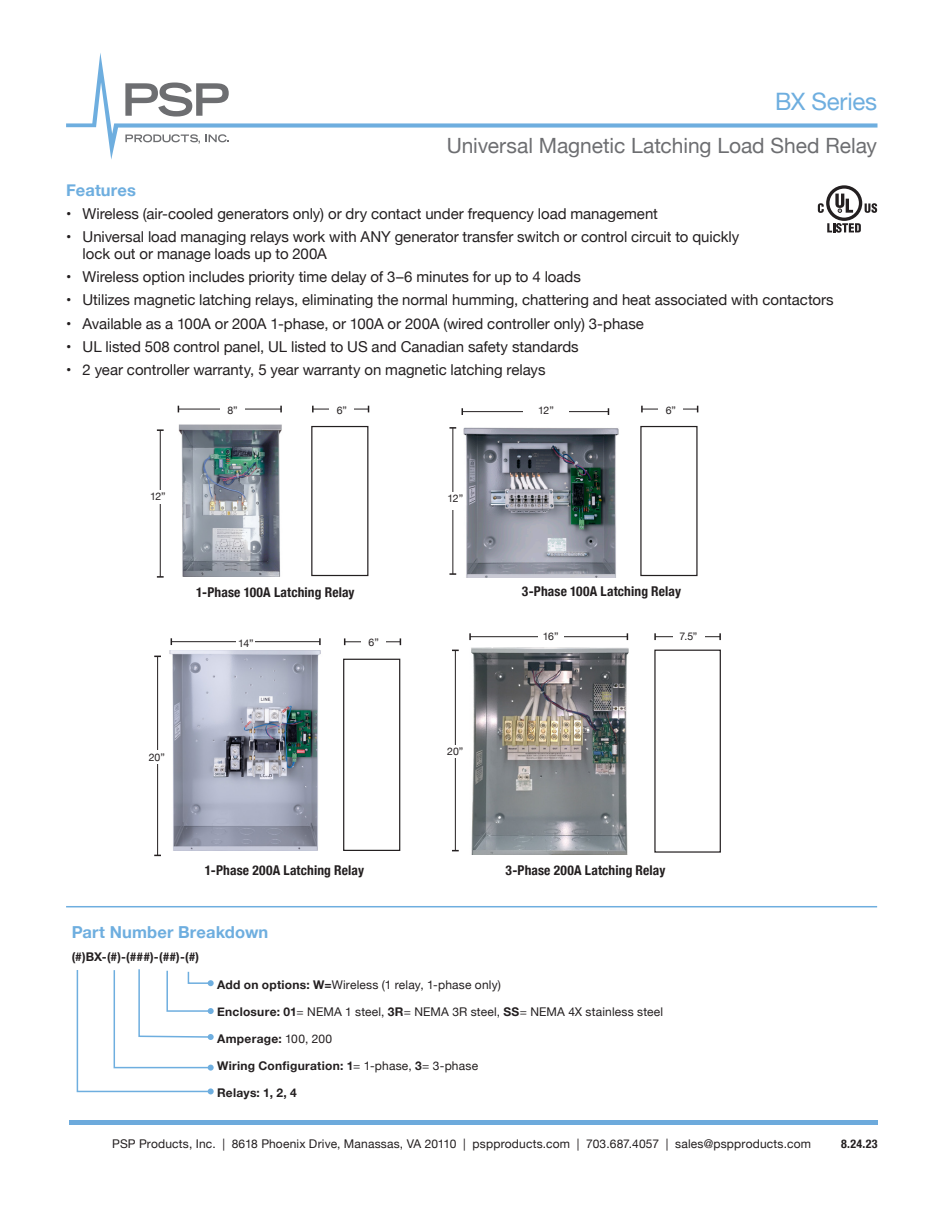
<style>
.page{position:relative;width:945px;height:1215px;background:#fff}
.page>*{position:absolute;margin:0;border:0;box-sizing:border-box;transform-origin:0 0}
.t1{font:24px "Helvetica Neue";letter-spacing:-.01em;color:#6eaedf}
.t2{font:21px "Helvetica Neue";letter-spacing:-.005em;color:#6d6e71}
.Features_Header{font:700 16.5px "Helvetica Neue";letter-spacing:.01em;color:#6eaedf}
.t3{font:15px/16.5px "Helvetica Neue";letter-spacing:-.005em;color:#231f20}
.Diagram_Titles{font:700 condensed 13.5px "Helvetica Neue";letter-spacing:.01em;color:#231f20}
.Body_Copy{font:12px "Helvetica Neue";letter-spacing:.015em;color:#231f20}
.Body_Copy-2{font:700 12px "Helvetica Neue";letter-spacing:.025em;color:#231f20}
.Body_Copy-3{font:700 condensed 12px "Helvetica Neue";color:#231f20}
.t4{font:10.5px "Helvetica Neue";letter-spacing:-.045em;color:#231f20}
.s1{font-weight:700}
.s2{font-weight:400}
</style>
<div class="page">
<svg style="left:66px;top:53px;width:812px;height:106px"></svg>
<svg style="left:125px;top:134px;width:75px;height:10px"></svg>
<svg style="left:206px;top:134px;width:23px;height:8px"></svg>
<svg style="left:125px;top:83px;width:104px;height:34px"></svg>
<hr style="left:69px;top:1120px;width:809px;height:4px;background:#6daadc">
<svg style="left:827px;top:223px;width:34px;height:10px"></svg>
<svg style="left:865px;top:203px;width:12px;height:10px"></svg>
<svg style="left:826px;top:185px;width:36px;height:36px"></svg>
<div style="left:830px;top:189px;width:29px;height:29px;background:#fff;border-radius:50%"></div>
<svg style="left:835px;top:194px;width:18px;height:19px"></svg>
<svg style="left:818px;top:203px;width:6px;height:10px"></svg>
<img style="left:178px;top:424px;width:104px;height:152px">
<div style="left:311px;top:426px;width:57px;height:150px;border:1px solid #231f20"></div>
<div style="left:343px;top:659px;width:57px;height:192px;border:1px solid #231f20"></div>
<hr style="left:178px;top:409px;width:103px;height:1px;background:#231f20">
<svg style="left:280px;top:406px;width:2px;height:6px"></svg>
<hr style="left:313px;top:409px;width:56px;height:1px;background:#231f20">
<svg style="left:312px;top:406px;width:2px;height:6px"></svg>
<hr style="left:345px;top:641px;width:55px;height:1px;background:#231f20">
<hr style="left:642px;top:409px;width:56px;height:1px;background:#231f20">
<svg style="left:641px;top:406px;width:2px;height:6px"></svg>
<hr style="left:160px;top:430px;width:1px;height:147px;background:#231f20">
<svg style="left:157px;top:429px;width:7px;height:2px"></svg>
<svg style="left:157px;top:576px;width:7px;height:2px"></svg>
<div style="left:220px;top:404px;width:25px;height:12px;background:#fff"></div>
<div style="left:330px;top:404px;width:24px;height:12px;background:#fff"></div>
<div style="left:362px;top:636px;width:24px;height:13px;background:#fff"></div>
<div style="left:659px;top:404px;width:24px;height:12px;background:#fff"></div>
<div style="left:148px;top:490px;width:19px;height:13px;background:#fff"></div>
<img style="left:169px;top:650px;width:152px;height:201px">
<hr style="left:171px;top:641px;width:149px;height:1px;background:#231f20">
<svg style="left:319px;top:638px;width:2px;height:7px"></svg>
<hr style="left:157px;top:656px;width:1px;height:199px;background:#231f20">
<div style="left:236px;top:637px;width:19px;height:10px;background:#fff"></div>
<div style="left:148px;top:751px;width:17px;height:13px;background:#fff"></div>
<img style="left:453px;top:427px;width:166px;height:150px">
<hr style="left:452px;top:428px;width:1px;height:146px;background:#231f20">
<svg style="left:449px;top:427px;width:7px;height:2px"></svg>
<svg style="left:449px;top:573px;width:7px;height:2px"></svg>
<hr style="left:462px;top:411px;width:146px;height:1px;background:#231f20">
<div style="left:523px;top:404px;width:46px;height:14px;background:#fff"></div>
<div style="left:440px;top:492px;width:23px;height:18px;background:#fff"></div>
<hr style="left:66px;top:906px;width:811px;height:1px;background:#6eaedf">
<svg style="left:76px;top:969px;width:138px;height:125px"></svg>
<img style="left:471px;top:648px;width:158px;height:207px">
<div style="left:654px;top:650px;width:67px;height:203px;border:1px solid #231f20"></div>
<hr style="left:470px;top:636px;width:157px;height:1px;background:#231f20">
<svg style="left:469px;top:633px;width:2px;height:7px"></svg>
<hr style="left:655px;top:636px;width:65px;height:1px;background:#231f20">
<svg style="left:654px;top:633px;width:2px;height:7px"></svg>
<svg style="left:719px;top:633px;width:2px;height:7px"></svg>
<hr style="left:455px;top:650px;width:1px;height:201px;background:#231f20">
<div style="left:446px;top:745px;width:19px;height:13px;background:#fff"></div>
<div style="left:538px;top:630px;width:25px;height:13px;background:#fff"></div>
<div style="left:673px;top:630px;width:31px;height:13px;background:#fff"></div>
<p class="t1" style="left:775px;top:84px;width:104px">BX Series</p>
<p class="t2" style="left:447px;top:131px;width:432px">Universal Magnetic Latching Load Shed Relay</p>
<p class="Features_Header" style="left:66px;top:177px;width:71px">Features</p>
<p class="t3" style="left:66px;top:206px;width:593px">• Wireless (air-cooled generators only) or dry contact under frequency load management</p>
<p class="t3" style="left:83px;top:230px;width:658px;text-indent:-16px">• Universal load managing relays work with ANY generator transfer switch or control circuit to quickly lock out or manage loads up to 200A</p>
<p class="t3" style="left:66px;top:269px;width:516px">• Wireless option includes priority time delay of 3–6 minutes for up to 4 loads</p>
<p class="t3" style="left:66px;top:293px;width:769px">• Utilizes magnetic latching relays, eliminating the normal humming, chattering and heat associated with contactors</p>
<p class="t3" style="left:66px;top:316px;width:579px">• Available as a 100A or 200A 1-phase, or 100A or 200A (wired controller only) 3-phase</p>
<p class="t3" style="left:66px;top:339px;width:514px">• UL listed 508 control panel, UL listed to US and Canadian safety standards</p>
<p class="t3" style="left:66px;top:362px;width:481px">• 2 year controller warranty, 5 year warranty on magnetic latching relays</p>
<p class="t4" style="left:150px;top:489px;width:17px">12”</p>
<p class="t4" style="left:227px;top:402px;width:12px">8”</p>
<p class="t4" style="left:337px;top:402px;width:12px">6”</p>
<p class="Diagram_Titles" style="left:196px;top:581px;width:160px">1-Phase 100A Latching Relay</p>
<p class="t4" style="left:238px;top:636px;width:17px">14”</p>
<p class="t4" style="left:369px;top:635px;width:12px">6”</p>
<p class="t4" style="left:149px;top:749px;width:18px">20”</p>
<p class="Diagram_Titles" style="left:205px;top:859px;width:161px">1-Phase 200A Latching Relay</p>
<p class="t4" style="left:448px;top:491px;width:17px">12”</p>
<p class="t4" style="left:447px;top:744px;width:18px">20”</p>
<p class="t4" style="left:538px;top:402px;width:17px">12”</p>
<p class="t4" style="left:666px;top:402px;width:12px">6”</p>
<p class="Diagram_Titles" style="left:522px;top:580px;width:161px">3-Phase 100A Latching Relay</p>
<p class="t4" style="left:543px;top:628px;width:17px">16”</p>
<p class="t4" style="left:680px;top:628px;width:19px">7.5”</p>
<p class="Diagram_Titles" style="left:506px;top:859px;width:161px">3-Phase 200A Latching Relay</p>
<p class="Features_Header" style="left:72px;top:920px;width:198px">Part Number Breakdown</p>
<p class="Body_Copy-2" style="left:72px;top:947px;width:129px">(#)BX-(#)-(###)-(##)-(#)</p>
<p class="Body_Copy" style="left:217px;top:976px;width:285px"><span class="s1">Add on options: W=</span>Wireless (1 relay, 1-phase only)</p>
<p class="Body_Copy" style="left:217px;top:1003px;width:448px"><span class="s1">Enclosure: 01</span>= NEMA 1 steel, <span class="s1">3R</span>= NEMA 3R steel, <span class="s1">SS</span>= NEMA 4X stainless steel</p>
<p class="Body_Copy-2" style="left:217px;top:1029px;width:116px">Amperage: <span class="s2">100, 200</span></p>
<p class="Body_Copy-2" style="left:217px;top:1056px;width:262px">Wiring Configuration: 1<span class="s2">= 1-phase,</span> 3<span class="s2">= 3-phase</span></p>
<p class="Body_Copy-2" style="left:217px;top:1083px;width:81px">Relays: 1, 2, 4</p>
<p class="Body_Copy" style="left:112px;top:1135px;width:700px">PSP Products, Inc. | 8618 Phoenix Drive, Manassas, VA 20110 | pspproducts.com | 703.687.4057 | sales@pspproducts.com</p>
<p class="Body_Copy-3" style="left:841px;top:1133px;width:38px">8.24.23</p>
</div>
